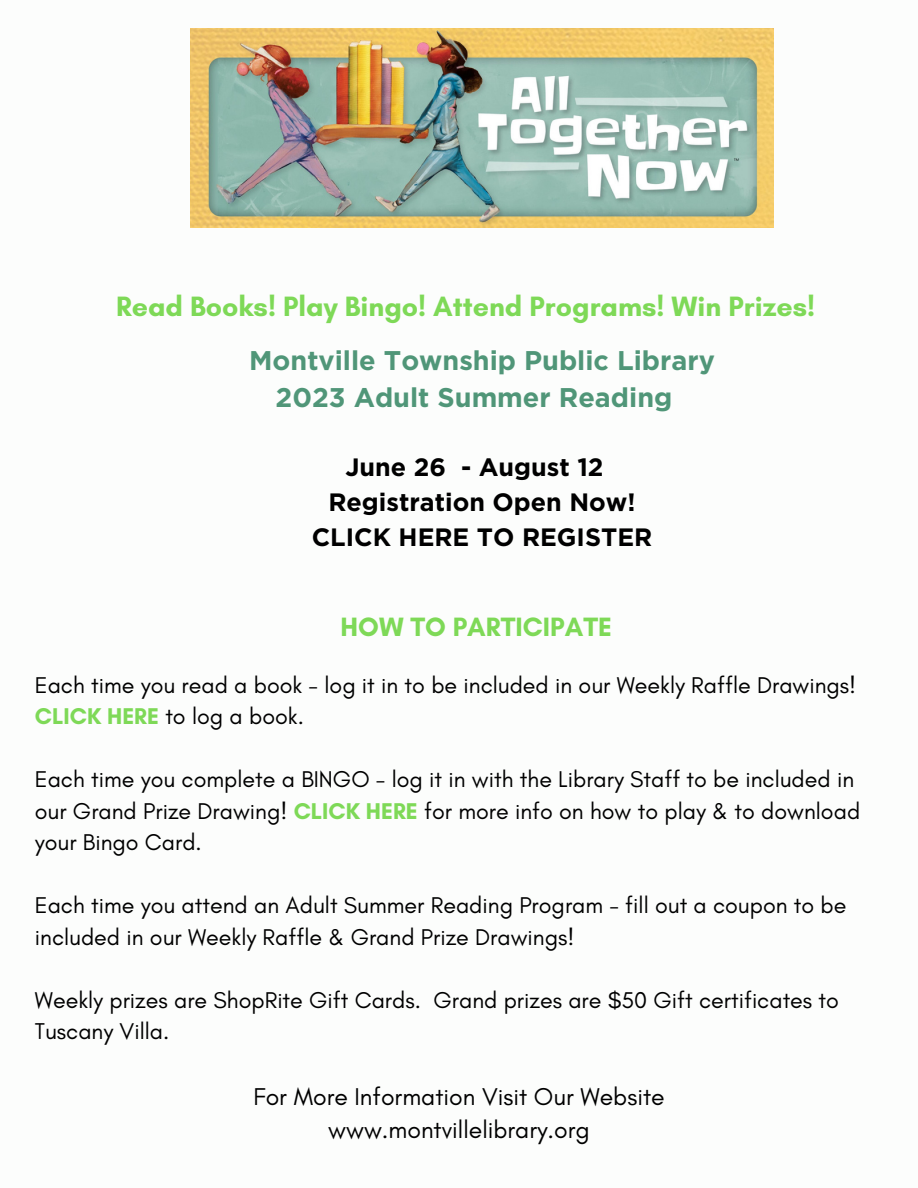
<style>
.page{position:relative;width:918px;height:1188px;background:#fff}
.page>*{position:absolute;margin:0;border:0;box-sizing:border-box;transform-origin:0 0}
.t1{font:700 28.5px "Glacial Indifference";color:#7ed957}
.t2{font:700 27px "Gotham";color:#509678}
.t3{font:700 27px "Glacial Indifference";color:#7ed957}
.t4{font:700 25.05px "Gotham";color:#000}
.t5{font:24.75px "Glacial Indifference";color:#000}
.t6{font:23.25px/31.5px "Glacial Indifference";color:#000}
.s1{font-weight:700;color:#7ed957}
</style>
<div class="page">
<img style="left:191px;top:28px;width:582px;height:199px">
<p class="t1" style="left:116px;top:289px;width:701px">Read Books! Play Bingo! Attend Programs! Win Prizes!</p>
<p class="t2" style="left:249px;top:344px;width:467px">Montville Township Public Library</p>
<p class="t2" style="left:276px;top:382px;width:398px">2023 Adult Summer Reading</p>
<p class="t4" style="left:345px;top:452px;width:260px">June 26 - August 12</p>
<p class="t4" style="left:328px;top:487px;width:309px">Registration Open Now!</p>
<p class="t4" style="left:312px;top:522px;width:342px">CLICK HERE TO REGISTER</p>
<p class="t3" style="left:341px;top:610px;width:273px">HOW TO PARTICIPATE</p>
<p class="t6" style="left:35px;top:669px;width:823px">Each time you read a book - log it in to be included in our Weekly Raffle Drawings!<br><span class="s1">CLICK HERE</span> to log a book.</p>
<p class="t6" style="left:35px;top:764px;width:827px">Each time you complete a BINGO - log it in with the Library Staff to be included in our Grand Prize Drawing! <span class="s1">CLICK HERE</span> for more info on how to play &amp; to download your Bingo Card.</p>
<p class="t6" style="left:35px;top:890px;width:813px">Each time you attend an Adult Summer Reading Program - fill out a coupon to be included in our Weekly Raffle &amp; Grand Prize Drawings!</p>
<p class="t6" style="left:35px;top:984px;width:806px">Weekly prizes are ShopRite Gift Cards. Grand prizes are $50 Gift certificates to<br>Tuscany Villa.</p>
<p class="t5" style="left:253px;top:1081px;width:413px">For More Information Visit Our Website</p>
<p class="t5" style="left:328px;top:1115px;width:263px">www.montvillelibrary.org</p>
</div>
